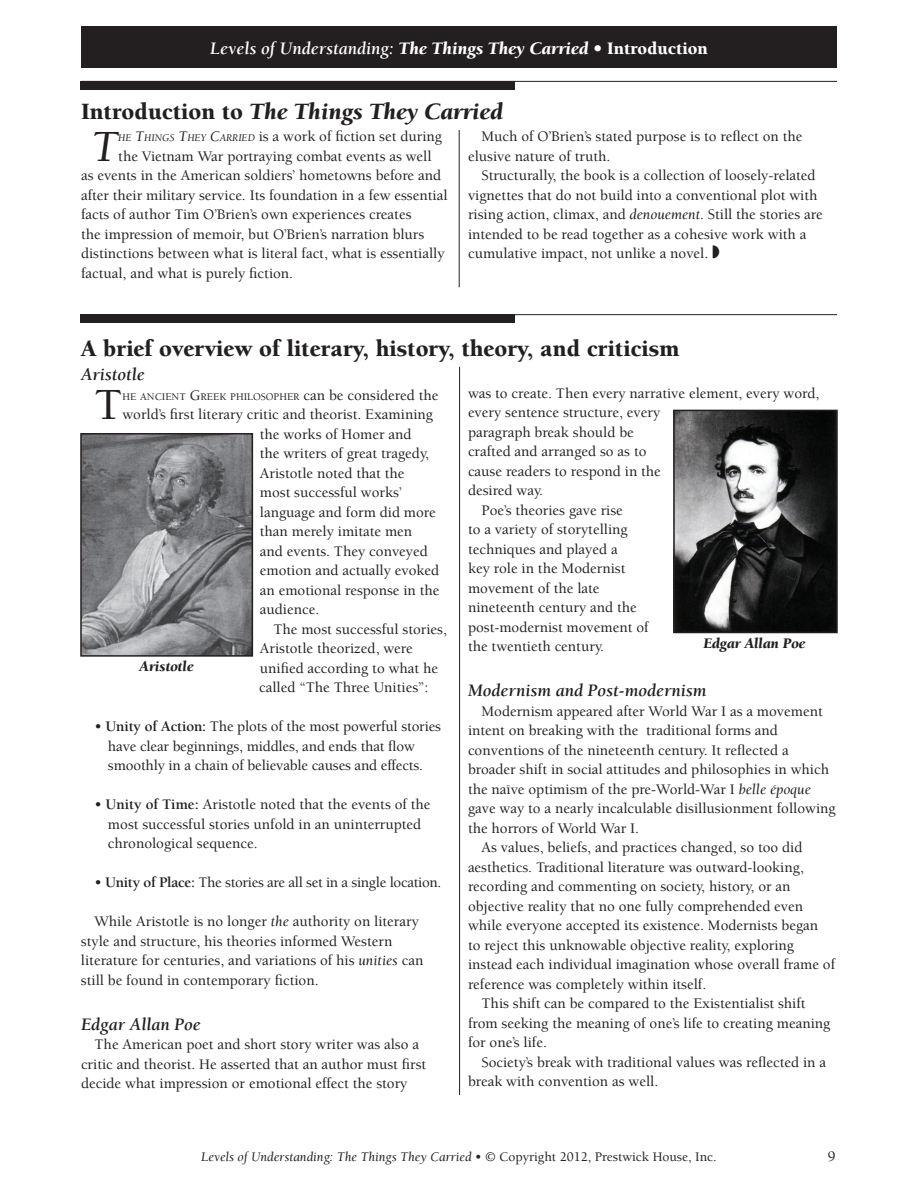
<style>
.page{position:relative;width:918px;height:1188px;background:#fff}
.page>*{position:absolute;margin:0;border:0;box-sizing:border-box;transform-origin:0 0}
.t1{font:500 45.75px "Berkeley";color:#231f20}
.t2{font:italic 45.75px "Berkeley";color:#231f20}
.t3{font:900 24px "Berkeley";color:#231f20}
.t4{font:italic 900 24px "Berkeley";color:#231f20}
.t5{font:italic 700 18px "Berkeley";color:#fff}
.t6{font:italic 700 18px "Berkeley";color:#231f20}
.t7{font:500 15px/19.5px "Berkeley";color:#231f20}
.t8{font:500 15px "Berkeley";letter-spacing:-.02em;color:#231f20}
.t9{font:italic 900 15px "Berkeley";color:#231f20}
.t10{font:italic 13.5px "Berkeley";color:#231f20}
.t11{font:500 10.5px "Berkeley";color:#231f20}
.s1{font-weight:900}
.s2{font-weight:900;font-style:normal}
.s3{font-style:normal}
.s4{font-weight:400;font-style:italic;font-size:10.5px}
.s5{font-weight:400;font-style:italic}
.s6{font-size:15px}
.s7{font-weight:700}
.s8{font-weight:500;font-style:normal}
</style>
<div class="page">
<div style="left:81px;top:26px;width:756px;height:42px;background:#231f20"></div>
<img style="left:83px;top:436px;width:167px;height:218px">
<div style="left:80px;top:433px;width:173px;height:224px;border:2px solid #231f20"></div>
<hr style="left:81px;top:81px;width:756px;height:1px;background:#231f20">
<div style="left:81px;top:81px;width:434px;height:9px;background:#231f20"></div>
<hr style="left:81px;top:314px;width:756px;height:1px;background:#231f20">
<div style="left:81px;top:314px;width:434px;height:9px;background:#231f20"></div>
<hr style="left:459px;top:130px;width:1px;height:157px;background:#231f20">
<img style="left:676px;top:413px;width:159px;height:217px">
<div style="left:673px;top:410px;width:165px;height:223px;border:2px solid #231f20"></div>
<hr style="left:459px;top:367px;width:1px;height:728px;background:#231f20">
<p class="t5" style="left:210px;top:39px;width:499px">Levels of Understanding: <span class="s1">The Things They Carried •</span> <span class="s2">Introduction</span></p>
<h2 class="t4" style="left:81px;top:99px;width:423px"><span class="s3">Introduction to</span> The Things They Carried</h2>
<h1 class="t2" style="left:91px;top:122px;width:29px">T</h1>
<p class="t7" style="left:118px;top:127px;width:325px"><span class="s4">HE</span> <span class="s5">T</span><span class="s4">HINGS</span> <span class="s5">T</span><span class="s4">HEY</span> <span class="s5">C</span><span class="s4">ARRIED</span> is a work of fiction set during</p>
<p class="t7" style="left:118px;top:146px;width:315px">the Vietnam War portraying combat events as well</p>
<p class="t7" style="left:81px;top:166px;width:362px">as events in the American soldiers’ hometowns before and</p>
<p class="t7" style="left:81px;top:185px;width:368px">after their military service. Its foundation in a few essential</p>
<p class="t7" style="left:81px;top:205px;width:332px">facts of author Tim O’Brien’s own experiences creates</p>
<p class="t7" style="left:81px;top:224px;width:345px">the impression of memoir, but O’Brien’s narration blurs</p>
<p class="t7" style="left:81px;top:244px;width:365px">distinctions between what is literal fact, what is essentially</p>
<p class="t7" style="left:81px;top:263px;width:214px">factual, and what is purely fiction.</p>
<p class="t7" style="left:468px;top:127px;width:336px;text-indent:14px">Much of O’Brien’s stated purpose is to reflect on the elusive nature of truth.</p>
<p class="t7" style="left:468px;top:166px;width:356px;text-indent:14px">Structurally, the book is a collection of loosely-related vignettes that do not build into a conventional plot with rising action, climax, and <span class="s5">denouement</span>. Still the stories are intended to be read together as a cohesive work with a cumulative impact, not unlike a novel.</p>
<h2 class="t3" style="left:81px;top:335px;width:600px">A brief overview of literary, history, theory, and criticism</h2>
<p class="t6" style="left:81px;top:365px;width:65px">Aristotle</p>
<h1 class="t1" style="left:94px;top:381px;width:29px">T</h1>
<p class="t11" style="left:122px;top:391px;width:318px">HE ANCIENT <span class="s6">G</span>REEK PHILOSOPHER <span class="s6">can be considered the</span></p>
<p class="t7" style="left:260px;top:405px;width:181px;text-indent:-137px">world’s first literary critic and theorist. Examining the works of Homer and<br>the writers of great tragedy,<br>Aristotle noted that the<br>most successful works’ language and form did more than merely imitate men<br>and events. They conveyed emotion and actually evoked an emotional response in the audience.</p>
<p class="t7" style="left:259px;top:620px;width:189px;text-indent:14px">The most successful stories,<br>Aristotle theorized, were unified according to what he called “The Three Unities”:</p>
<p class="t7" style="left:108px;top:717px;width:335px;text-indent:-14px">• <span class="s7">Unity of Action:</span> The plots of the most powerful stories have clear beginnings, middles, and ends that flow smoothly in a chain of believable causes and effects.</p>
<p class="t7" style="left:108px;top:795px;width:324px;text-indent:-14px">• <span class="s7">Unity of Time:</span> Aristotle noted that the events of the most successful stories unfold in an uninterrupted chronological sequence.</p>
<p class="t8" style="left:94px;top:875px;width:349px">• <span class="s7">Unity of Place:</span> The stories are all set in a single location.</p>
<p class="t7" style="left:81px;top:912px;width:344px;text-indent:13px">While Aristotle is no longer <span class="s5">the</span> authority on literary style and structure, his theories informed Western literature for centuries, and variations of his <span class="s5">unities</span> can still be found in contemporary fiction.</p>
<p class="t6" style="left:81px;top:1014px;width:121px">Edgar Allan Poe</p>
<p class="t7" style="left:81px;top:1035px;width:347px;text-indent:14px">The American poet and short story writer was also a critic and theorist. He asserted that an author must first decide what impression or emotional effect the story</p>
<p class="t9" style="left:140px;top:658px;width:56px">Aristotle</p>
<p class="t7" style="left:468px;top:383px;width:353px">was to create. Then every narrative element, every word,</p>
<p class="t7" style="left:468px;top:403px;width:194px">every sentence structure, every</p>
<p class="t7" style="left:468px;top:422px;width:167px">paragraph break should be</p>
<p class="t7" style="left:468px;top:442px;width:180px">crafted and arranged so as to</p>
<p class="t7" style="left:468px;top:461px;width:194px">cause readers to respond in the</p>
<p class="t7" style="left:468px;top:481px;width:77px">desired way.</p>
<p class="t7" style="left:482px;top:500px;width:143px">Poe’s theories gave rise</p>
<p class="t7" style="left:468px;top:520px;width:161px">to a variety of storytelling</p>
<p class="t7" style="left:468px;top:539px;width:151px">techniques and played a</p>
<p class="t7" style="left:468px;top:559px;width:159px">key role in the Modernist</p>
<p class="t7" style="left:468px;top:578px;width:133px">movement of the late</p>
<p class="t7" style="left:468px;top:598px;width:170px">nineteenth century and the</p>
<p class="t7" style="left:468px;top:617px;width:182px">post-modernist movement of</p>
<p class="t7" style="left:468px;top:637px;width:138px">the twentieth century.</p>
<p class="t6" style="left:468px;top:681px;width:240px">Modernism and Post-modernism</p>
<p class="t7" style="left:482px;top:701px;width:343px">Modernism appeared after World War I as a movement</p>
<p class="t7" style="left:468px;top:721px;width:311px">intent on breaking with the traditional forms and</p>
<p class="t7" style="left:468px;top:740px;width:322px">conventions of the nineteenth century. It reflected a</p>
<p class="t7" style="left:468px;top:760px;width:363px">broader shift in social attitudes and philosophies in which</p>
<p class="t7" style="left:468px;top:779px;width:344px">the naïve optimism of the pre-World-War I <span class="s5">belle époque</span></p>
<p class="t7" style="left:468px;top:799px;width:369px">gave way to a nearly incalculable disillusionment following</p>
<p class="t7" style="left:468px;top:818px;width:173px">the horrors of World War I.</p>
<p class="t7" style="left:482px;top:838px;width:323px">As values, beliefs, and practices changed, so too did</p>
<p class="t7" style="left:468px;top:857px;width:337px">aesthetics. Traditional literature was outward-looking,</p>
<p class="t7" style="left:468px;top:877px;width:324px">recording and commenting on society, history, or an</p>
<p class="t7" style="left:468px;top:896px;width:337px">objective reality that no one fully comprehended even</p>
<p class="t7" style="left:468px;top:916px;width:352px">while everyone accepted its existence. Modernists began</p>
<p class="t7" style="left:468px;top:935px;width:328px">to reject this unknowable objective reality, exploring</p>
<p class="t7" style="left:468px;top:955px;width:369px">instead each individual imagination whose overall frame of</p>
<p class="t7" style="left:468px;top:974px;width:240px">reference was completely within itself.</p>
<p class="t7" style="left:482px;top:994px;width:326px">This shift can be compared to the Existentialist shift</p>
<p class="t7" style="left:468px;top:1013px;width:364px">from seeking the meaning of one’s life to creating meaning</p>
<p class="t7" style="left:468px;top:1033px;width:80px">for one’s life.</p>
<p class="t7" style="left:482px;top:1052px;width:346px">Society’s break with traditional values was reflected in a</p>
<p class="t7" style="left:468px;top:1072px;width:192px">break with convention as well.</p>
<p class="t9" style="left:703px;top:635px;width:104px">Edgar Allan Poe</p>
<p class="t10" style="left:201px;top:1149px;width:517px">Levels of Understanding: The Things They Carried • <span class="s8">© Copyright 2012, Prestwick House, Inc.</span></p>
<p class="t7" style="left:828px;top:1147px;width:9px">9</p>
</div>
